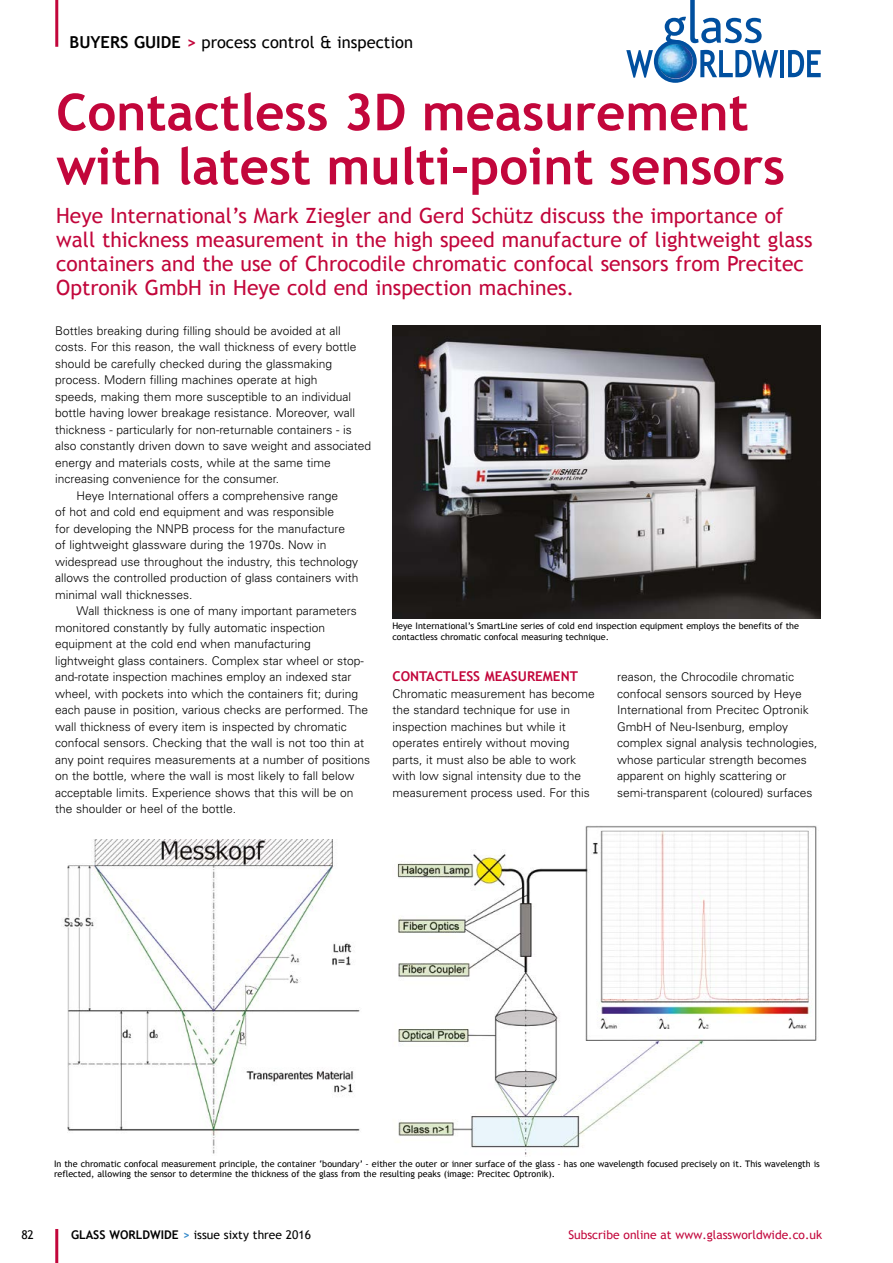
<style>
.page{position:relative;width:893px;height:1263px;background:#fff}
.page>*{position:absolute;margin:0;border:0;box-sizing:border-box;transform-origin:0 0}
.t1{font:700 51px/54px "Trebuchet MS";color:#c2063b}
.t2{font:21px/24px "Trebuchet MS";color:#c2063b}
.t3{font:16.5px "Trebuchet MS";color:#000}
.t4{font:700 13.5px "Trebuchet MS";color:#c2063b}
.t5{font:300 12px/16.5px "Univers";color:#000}
.t6{font:12px "Trebuchet MS";color:#c2063b}
.t7{font:12px "Trebuchet MS";color:#000}
.t8{font:9px/10.5px "Trebuchet MS";color:#000}
.s1{font-weight:700}
.s2{font-weight:700;color:#c2063b}
.s3{font-weight:700;color:#398ccb}
</style>
<div class="page">
<hr style="left:55px;top:0;width:3px;height:47px;background:#c2063b">
<hr style="left:55px;top:1229px;width:3px;height:34px;background:#c2063b">
<img style="left:392px;top:326px;width:429px;height:292px">
<img style="left:63px;top:840px;width:297px;height:314px">
<img style="left:397px;top:825px;width:420px;height:330px">
<svg style="left:654px;top:40px;width:43px;height:43px"></svg>
<svg style="left:626px;top:50px;width:27px;height:28px"></svg>
<hr style="left:780px;top:50px;width:4px;height:27px;background:#004f9f">
<svg style="left:788px;top:50px;width:33px;height:27px"></svg>
<svg style="left:663px;top:0;width:115px;height:78px"></svg>
<svg style="left:656px;top:42px;width:39px;height:39px"></svg>
<img style="left:658px;top:44px;width:34px;height:35px;border-radius:17px">
<h3 class="t3" style="left:70px;top:32px;width:345px"><span class="s1">BUYERS GUIDE</span> <span class="s2">&gt;</span> process control &amp; inspection</h3>
<h1 class="t1" style="left:56px;top:85px;width:730px">Contactless 3D measurement with latest multi-point sensors</h1>
<p class="t2" style="left:56px;top:204px;width:758px">Heye International’s Mark Ziegler and Gerd Schütz discuss the importance of wall thickness measurement in the high speed manufacture of lightweight glass containers and the use of Chrocodile chromatic confocal sensors from Precitec Optronik GmbH in Heye cold end inspection machines.</p>
<p class="t5" style="left:55px;top:322px;width:287px">Bottles breaking during filling should be avoided at all</p>
<p class="t5" style="left:55px;top:339px;width:303px">costs. For this reason, the wall thickness of every bottle</p>
<p class="t5" style="left:55px;top:355px;width:278px">should be carefully checked during the glassmaking</p>
<p class="t5" style="left:55px;top:372px;width:264px">process. Modern filling machines operate at high</p>
<p class="t5" style="left:55px;top:388px;width:297px">speeds, making them more susceptible to an individual</p>
<p class="t5" style="left:55px;top:405px;width:301px">bottle having lower breakage resistance. Moreover, wall</p>
<p class="t5" style="left:55px;top:421px;width:298px">thickness - particularly for non-returnable containers - is</p>
<p class="t5" style="left:55px;top:438px;width:317px">also constantly driven down to save weight and associated</p>
<p class="t5" style="left:55px;top:454px;width:277px">energy and materials costs, while at the same time</p>
<p class="t5" style="left:55px;top:471px;width:225px">increasing convenience for the consumer.</p>
<p class="t5" style="left:77px;top:487px;width:263px">Heye International offers a comprehensive range</p>
<p class="t5" style="left:55px;top:504px;width:280px">of hot and cold end equipment and was responsible</p>
<p class="t5" style="left:55px;top:520px;width:291px">for developing the NNPB process for the manufacture</p>
<p class="t5" style="left:55px;top:537px;width:273px">of lightweight glassware during the 1970s. Now in</p>
<p class="t5" style="left:55px;top:553px;width:304px">widespread use throughout the industry, this technology</p>
<p class="t5" style="left:55px;top:570px;width:305px">allows the controlled production of glass containers with</p>
<p class="t5" style="left:55px;top:586px;width:139px">minimal wall thicknesses.</p>
<p class="t5" style="left:77px;top:603px;width:282px">Wall thickness is one of many important parameters</p>
<p class="t5" style="left:55px;top:619px;width:271px">monitored constantly by fully automatic inspection</p>
<p class="t5" style="left:55px;top:636px;width:257px">equipment at the cold end when manufacturing</p>
<p class="t5" style="left:55px;top:652px;width:310px">lightweight glass containers. Complex star wheel or stop-</p>
<p class="t5" style="left:55px;top:669px;width:298px">and-rotate inspection machines employ an indexed star</p>
<p class="t5" style="left:55px;top:685px;width:304px">wheel, with pockets into which the containers fit; during</p>
<p class="t5" style="left:55px;top:702px;width:314px">each pause in position, various checks are performed. The</p>
<p class="t5" style="left:55px;top:718px;width:293px">wall thickness of every item is inspected by chromatic</p>
<p class="t5" style="left:55px;top:735px;width:310px">confocal sensors. Checking that the wall is not too thin at</p>
<p class="t5" style="left:55px;top:751px;width:316px">any point requires measurements at a number of positions</p>
<p class="t5" style="left:55px;top:768px;width:301px">on the bottle, where the wall is most likely to fall below</p>
<p class="t5" style="left:55px;top:784px;width:300px">acceptable limits. Experience shows that this will be on</p>
<p class="t5" style="left:55px;top:801px;width:182px">the shoulder or heel of the bottle.</p>
<p class="t8" style="left:392px;top:621px;width:408px">Heye International’s SmartLine series of cold end inspection equipment employs the benefits of the contactless chromatic confocal measuring technique.</p>
<p class="t5" style="left:617px;top:669px;width:202px">reason, the Chrocodile chromatic confocal sensors sourced by Heye International from Precitec Optronik GmbH of Neu-Isenburg, employ complex signal analysis technologies, whose particular strength becomes apparent on highly scattering or semi-transparent (coloured) surfaces</p>
<p class="t4" style="left:392px;top:668px;width:187px">CONTACTLESS MEASUREMENT</p>
<p class="t5" style="left:392px;top:685px;width:204px">Chromatic measurement has become the standard technique for use in inspection machines but while it operates entirely without moving parts, it must also be able to work with low signal intensity due to the measurement process used. For this</p>
<p class="t8" style="left:54px;top:1158px;width:767px">In the chromatic confocal measurement principle, the container ‘boundary’ - either the outer or inner surface of the glass - has one wavelength focused precisely on it. This wavelength is reflected, allowing the sensor to determine the thickness of the glass from the resulting peaks (image: Precitec Optronik).</p>
<p class="t7" style="left:21px;top:1228px;width:14px">82</p>
<p class="t7" style="left:71px;top:1228px;width:242px"><span class="s1">GLASS WORLDWIDE</span> <span class="s3">&gt;</span> issue sixty three 2016</p>
<p class="t6" style="left:568px;top:1228px;width:255px">Subscribe online at www.glassworldwide.co.uk</p>
</div>
